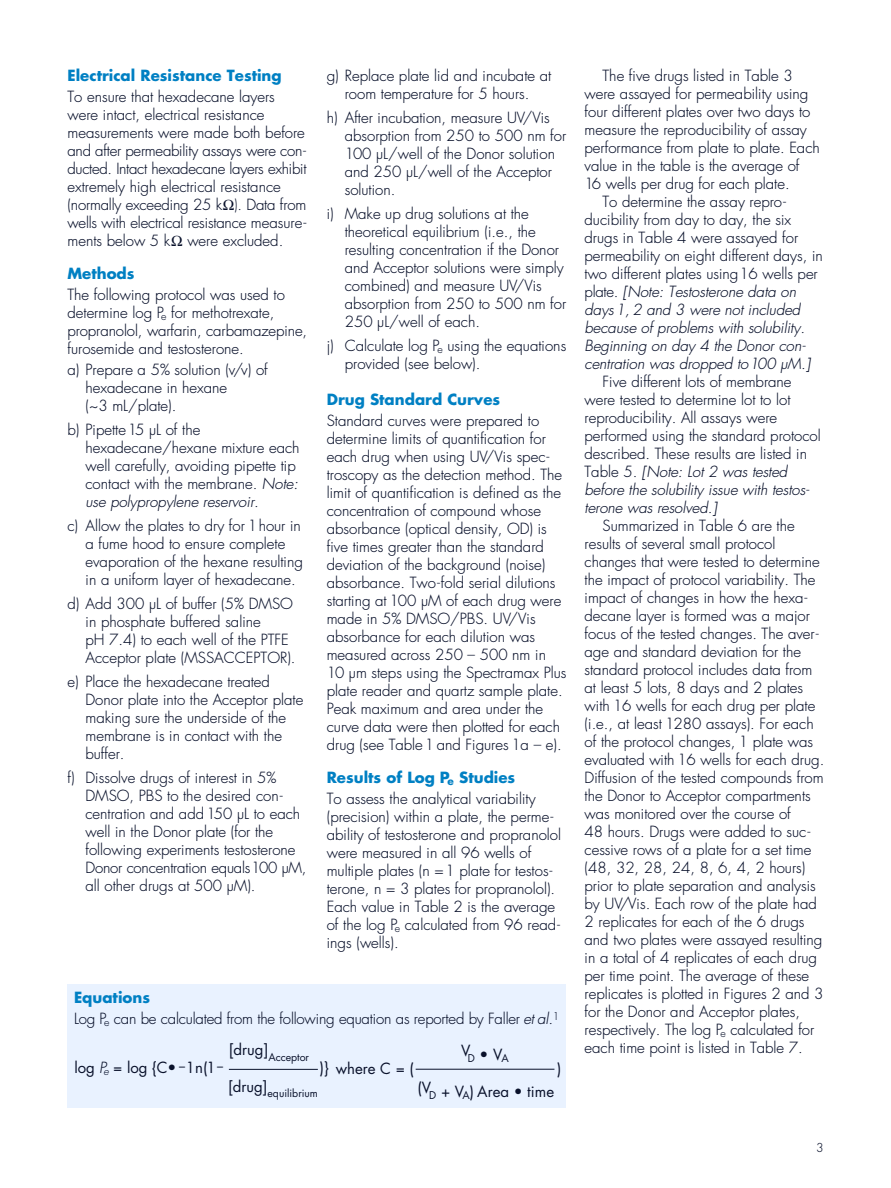
<style>
.page{position:relative;width:891px;height:1188px;background:#fff}
.page>*{position:absolute;margin:0;border:0;box-sizing:border-box;transform-origin:0 0}
.t1{font:15px/18px "Futura Light Millipore";color:#09112b}
.t2{font:italic 15px "Futura Light Millipore";color:#09112b}
.t3{font:700 15px "Futura";color:#0080c3}
.t4{font:15px "Futura";color:#09112b}
.t5{font:12px "Futura Light Millipore";color:#09112b}
.t6{font:10.5px "Futura";color:#09112b}
.s1{font-family:"Futura";font-weight:300}
.s2{font-style:italic}
.s3{font-family:"Futura Light Millipore";font-style:italic}
.s4{font-style:normal}
</style>
<div class="page">
<div style="left:67px;top:984px;width:499px;height:124px;background:#e9f2ff"></div>
<hr style="left:229px;top:1069px;width:89px;height:1px;background:#09112b">
<hr style="left:416px;top:1069px;width:138px;height:1px;background:#09112b">
<p class="t3" style="left:68px;top:68px;width:216px">Electrical Resistance Testing</p>
<p class="t1" style="left:67px;top:89px;width:241px">To ensure that hexadecane layers were intact, electrical resistance measurements were made both before and after permeability assays were con&shy;ducted. Intact hexadecane layers exhibit extremely high electrical resistance (normally exceeding 25 k <span class="s1">).</span> Data from wells with electrical resistance measure&shy;ments below 5 k were excluded.</p>
<p class="t3" style="left:67px;top:266px;width:69px">Methods</p>
<p class="t1" style="left:67px;top:287px;width:241px">The following protocol was used to determine log P<sub>e</sub> for methotrexate, propranolol, warfarin, carbamazepine, furosemide and testosterone.</p>
<p class="t1" style="left:86px;top:362px;width:184px;text-indent:-18px">a) Prepare a 5% solution (v/v) of hexadecane in hexane<br>(~3 mL/plate).</p>
<p class="t1" style="left:86px;top:422px;width:216px;text-indent:-18px">b) Pipette15 µL of the hexadecane/hexane mixture each well carefully, avoiding pipette tip contact with the membrane. <span class="s2">Note: use polypropylene reservoir.</span></p>
<p class="t1" style="left:86px;top:518px;width:219px;text-indent:-18px">c) Allow the plates to dry for 1hour in a fume hood to ensure complete evaporation of the hexane resulting in a uniform layer of hexadecane.</p>
<p class="t1" style="left:86px;top:596px;width:212px;text-indent:-18px">d) Add 300 µL of buffer (5% DMSO in phosphate buffered saline<br>pH 7.4) to each well of the PTFE<br>Acceptor plate (MSSACCEPTOR).</p>
<p class="t1" style="left:86px;top:674px;width:219px;text-indent:-18px">e) Place the hexadecane treated<br>Donor plate into the Acceptor plate making sure the underside of the membrane is in contact with the buffer.</p>
<p class="t1" style="left:86px;top:770px;width:223px;text-indent:-18px">f) Dissolve drugs of interest in 5%<br>DMSO, PBS to the desired con&shy;centration and add 150 µL to each well in the Donor plate (for the following experiments testosterone<br>Donor concentration equals100 µM, all other drugs at 500 µM).</p>
<p class="t1" style="left:327px;top:68px;width:226px;text-align:center">g) Replace plate lid and incubate at room temperature for 5 hours.</p>
<p class="t1" style="left:345px;top:110px;width:223px;text-indent:-18px">h) After incubation, measure UV/Vis absorption from 250 to 500 nm for<br>100 µL/well of the Donor solution and 250 µL/well of the Acceptor solution.</p>
<p class="t1" style="left:345px;top:206px;width:223px;text-indent:-18px">i) Make up drug solutions at the theoretical equilibrium (i.e., the resulting concentration if the Donor and Acceptor solutions were simply combined) and measure UV/Vis absorption from 250 to 500 nm for<br>250 µL/well of each.</p>
<p class="t1" style="left:345px;top:338px;width:223px;text-indent:-18px">j) Calculate log P<sub>e</sub> using the equations provided (see below).</p>
<p class="t3" style="left:327px;top:392px;width:175px">Drug Standard Curves</p>
<p class="t1" style="left:327px;top:413px;width:241px">Standard curves were prepared to determine limits of quantification for each drug when using UV/Vis spec&shy;troscopy as the detection method. The limit of quantification is defined as the concentration of compound whose absorbance (optical density, OD) is five times greater than the standard deviation of the background (noise) absorbance. Two-fold serial dilutions starting at 100 µM of each drug were made in 5% DMSO/PBS. UV/Vis absorbance for each dilution was measured across 250 – 500 nm in 10 µm steps using the Spectramax Plus plate reader and quartz sample plate.<br>Peak maximum and area under the curve data were then plotted for each drug (see Table1 and Figures 1a – e).</p>
<p class="t3" style="left:327px;top:770px;width:190px">Results of Log P<sub>e</sub> Studies</p>
<p class="t1" style="left:327px;top:791px;width:236px">To assess the analytical variability (precision) within a plate, the perme&shy;ability of testosterone and propranolol were measured in all 96 wells of multiple plates (n =1 plate for testos&shy;terone, n = 3 plates for propranolol).<br>Each value in Table 2 is the average of the log P<sub>e</sub> calculated from 96 read&shy;ings (wells).</p>
<p class="t3" style="left:74px;top:991px;width:78px">Equations</p>
<p class="t1" style="left:74px;top:1011px;width:487px">Log P<sub>e</sub> can be calculated from the following equation as reported by Faller <span class="s2">et al.</span><sup>1</sup></p>
<p class="t4" style="left:74px;top:1061px;width:150px">log <span class="s3">P</span><sub>e</sub> = log {C• <sup>–</sup>1n(1<sup>–</sup></p>
<p class="t4" style="left:320px;top:1061px;width:95px">)} where C = (</p>
<p class="t6" style="left:229px;top:1052px;width:82px"><sup>[drug]</sup>Acceptor</p>
<p class="t6" style="left:228px;top:1089px;width:92px"><sup>[drug]</sup>equilibrium</p>
<p class="t4" style="left:461px;top:1047px;width:49px">V<sub>D</sub> • V<sub>A</sub></p>
<p class="t4" style="left:417px;top:1084px;width:138px">(V<sub>D</sub> + V<sub>A</sub>) Area • time</p>
<p class="t4" style="left:557px;top:1061px;width:6px">)</p>
<p class="t1" style="left:603px;top:68px;width:192px">The five drugs listed in Table 3</p>
<p class="t1" style="left:585px;top:86px;width:225px">were assayed for permeability using</p>
<p class="t1" style="left:585px;top:104px;width:227px">four different plates over two days to</p>
<p class="t1" style="left:585px;top:122px;width:224px">measure the reproducibility of assay</p>
<p class="t1" style="left:585px;top:140px;width:237px">performance from plate to plate. Each</p>
<p class="t1" style="left:585px;top:158px;width:217px">value in the table is the average of</p>
<p class="t1" style="left:585px;top:176px;width:207px">16 wells per drug for each plate.</p>
<p class="t1" style="left:603px;top:194px;width:186px">To determine the assay repro-</p>
<p class="t1" style="left:585px;top:212px;width:208px">ducibility from day to day, the six</p>
<p class="t1" style="left:585px;top:230px;width:215px">drugs in Table 4 were assayed for</p>
<p class="t1" style="left:585px;top:248px;width:240px">permeability on eight different days, in</p>
<p class="t1" style="left:585px;top:266px;width:235px">two different plates using16 wells per</p>
<p class="t2" style="left:585px;top:284px;width:213px"><span class="s4">plate.</span> [Note: Testosterone data on</p>
<p class="t2" style="left:585px;top:302px;width:217px">days1, 2 and 3 were not included</p>
<p class="t2" style="left:585px;top:320px;width:222px">because of problems with solubility.</p>
<p class="t2" style="left:585px;top:338px;width:223px">Beginning on day 4 the Donor con-</p>
<p class="t2" style="left:585px;top:356px;width:227px">centration was dropped to100 µM.]</p>
<p class="t1" style="left:585px;top:374px;width:238px;text-indent:18px">Five different lots of membrane were tested to determine lot to lot reproducibility. All assays were performed using the standard protocol described. These results are listed in Table 5. <span class="s2">[Note: Lot 2 was tested before the solubility issue with testos&shy;terone was resolved.]</span></p>
<p class="t1" style="left:585px;top:518px;width:241px;text-indent:18px">Summarized in Table 6 are the results of several small protocol changes that were tested to determine the impact of protocol variability. The impact of changes in how the hexa&shy;decane layer is formed was a major focus of the tested changes. The aver&shy;age and standard deviation for the standard protocol includes data from at least 5 lots, 8 days and 2 plates with 16 wells for each drug per plate (i.e., at least 1280 assays). For each of the protocol changes, 1 plate was evaluated with 16 wells for each drug.<br>Diffusion of the tested compounds from the Donor to Acceptor compartments was monitored over the course of<br>48 hours. Drugs were added to suc&shy;cessive rows of a plate for a set time (48, 32, 28, 24, 8, 6, 4, 2 hours) prior to plate separation and analysis by UV/Vis. Each row of the plate had 2 replicates for each of the 6 drugs and two plates were assayed resulting in a total of 4 replicates of each drug per time point. The average of these replicates is plotted in Figures 2 and 3 for the Donor and Acceptor plates, respectively. The log P<sub>e</sub> calculated for each time point is listed in Table 7.</p>
<p class="t5" style="left:816px;top:1142px;width:9px">3</p>
</div>
